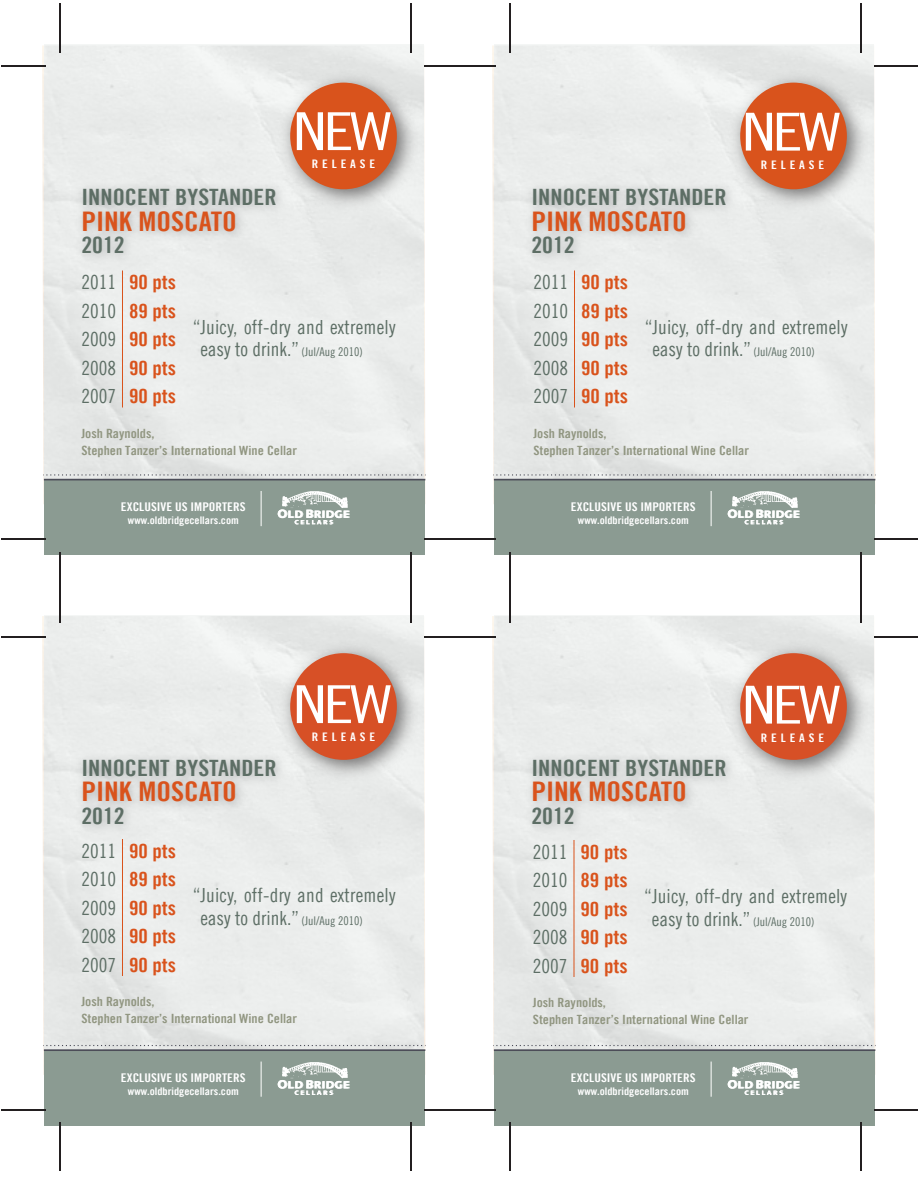
<style>
.page{position:relative;width:918px;height:1188px;background:#fff}
.page>*{position:absolute;margin:0;border:0;box-sizing:border-box;transform-origin:0 0}
.t1{font:52.35px "Trade Gothic Cond Eighteen";letter-spacing:-.05em;color:#fff;scale:1.29 1}
.t2{font:27px "Trade Gothic LT Bold Cond Twenty";color:#d9531c;scale:1.09 1}
.t3{font:22.5px "Trade Gothic LT Bold Cond Twenty";color:#5d6e65;scale:1.09 1}
.t4{font:19.5px/22.5px "Trade Gothic LT Cond Eighteen";letter-spacing:.01em;color:#5d6e65}
.t5{font:19.5px/28.5px "Trade Gothic LT Bold Cond Twenty";color:#d9531c;text-align:justify;scale:1.09 1}
.t6{font:12.75px/16.8px "Trade Gothic LT Bold Cond Twenty";color:#919681;scale:1.09 1}
.t7{font:12px "Trade Gothic LT Bold Cond Twenty";color:#fff;scale:1.1 1}
.t8{font:11.85px "Trade Gothic LT Bold Cond Twenty";letter-spacing:.3em;color:#fff;scale:1.1 1}
.t9{font:10.5px "Trade Gothic LT Bold Cond Twenty";color:#fff;scale:1.1 1}
.s1{font-family:"Trade Gothic LT Cond Eighteen";color:#5d6e65}
.s2{font-size:12px}
</style>
<div class="page">
<div style="left:495px;top:44px;width:379px;height:459px;background:#eaeceb"></div>
<div style="left:494px;top:480px;width:381px;height:75px;background:#8b9b92"></div>
<hr style="left:494px;top:479px;width:381px;height:1px;background:#4c4d58">
<svg style="left:493px;top:474px;width:383px;height:2px"></svg>
<img style="left:726px;top:65px;width:149px;height:110px">
<div style="left:740px;top:83px;width:107px;height:106px;background:#d9531c;border-radius:50%"></div>
<div style="left:45px;top:44px;width:379px;height:459px;background:#eaeceb"></div>
<div style="left:44px;top:480px;width:381px;height:75px;background:#8b9b92"></div>
<hr style="left:44px;top:479px;width:381px;height:1px;background:#4c4d58">
<svg style="left:43px;top:474px;width:383px;height:2px"></svg>
<img style="left:276px;top:65px;width:149px;height:110px">
<div style="left:290px;top:83px;width:107px;height:106px;background:#d9531c;border-radius:50%"></div>
<div style="left:45px;top:615px;width:379px;height:459px;background:#eaeceb"></div>
<div style="left:44px;top:1051px;width:381px;height:75px;background:#8b9b92"></div>
<hr style="left:44px;top:1049px;width:381px;height:2px;background:#4c4d58">
<svg style="left:43px;top:1045px;width:383px;height:1px"></svg>
<img style="left:274px;top:636px;width:151px;height:109px">
<div style="left:290px;top:653px;width:107px;height:107px;background:#d75026;border-radius:50%"></div>
<div style="left:495px;top:615px;width:379px;height:459px;background:#eaeceb"></div>
<div style="left:494px;top:1051px;width:381px;height:75px;background:#8b9b92"></div>
<hr style="left:494px;top:1049px;width:381px;height:2px;background:#4c4d58">
<svg style="left:493px;top:1045px;width:383px;height:1px"></svg>
<img style="left:724px;top:636px;width:151px;height:109px">
<div style="left:740px;top:653px;width:107px;height:107px;background:#d75026;border-radius:50%"></div>
<img style="left:525px;top:175px;width:350px;height:134px">
<hr style="left:711px;top:491px;width:1px;height:35px;background:#fff">
<svg style="left:728px;top:509px;width:71px;height:15px"></svg>
<img style="left:732px;top:491px;width:66px;height:17px">
<img style="left:75px;top:175px;width:350px;height:134px">
<hr style="left:261px;top:491px;width:1px;height:35px;background:#fff">
<svg style="left:278px;top:509px;width:71px;height:15px"></svg>
<img style="left:282px;top:491px;width:66px;height:17px">
<img style="left:75px;top:745px;width:350px;height:134px">
<hr style="left:261px;top:1062px;width:1px;height:35px;background:#fff">
<svg style="left:278px;top:1080px;width:71px;height:15px"></svg>
<img style="left:282px;top:1062px;width:66px;height:17px">
<img style="left:525px;top:745px;width:350px;height:134px">
<hr style="left:711px;top:1062px;width:1px;height:35px;background:#fff">
<svg style="left:728px;top:1080px;width:71px;height:15px"></svg>
<img style="left:732px;top:1062px;width:66px;height:17px">
<hr style="left:122px;top:839px;width:1px;height:137px;background:#d9531c">
<hr style="left:574px;top:840px;width:1px;height:137px;background:#d9531c">
<hr style="left:122px;top:270px;width:1px;height:138px;background:#d9531c">
<hr style="left:574px;top:270px;width:1px;height:138px;background:#d9531c">
<hr style="left:509px;top:3px;width:1px;height:50px;background:#231f20">
<hr style="left:860px;top:3px;width:1px;height:50px;background:#231f20">
<hr style="left:874px;top:65px;width:44px;height:2px;background:#231f20">
<hr style="left:452px;top:65px;width:44px;height:2px;background:#231f20">
<hr style="left:452px;top:539px;width:44px;height:1px;background:#231f20">
<hr style="left:860px;top:552px;width:1px;height:49px;background:#231f20">
<hr style="left:874px;top:539px;width:44px;height:1px;background:#231f20">
<hr style="left:509px;top:552px;width:1px;height:49px;background:#231f20">
<hr style="left:59px;top:3px;width:1px;height:50px;background:#231f20">
<hr style="left:410px;top:3px;width:1px;height:50px;background:#231f20">
<hr style="left:424px;top:65px;width:44px;height:2px;background:#231f20">
<hr style="left:2px;top:65px;width:44px;height:2px;background:#231f20">
<hr style="left:2px;top:539px;width:44px;height:1px;background:#231f20">
<hr style="left:410px;top:552px;width:1px;height:49px;background:#231f20">
<hr style="left:424px;top:539px;width:44px;height:1px;background:#231f20">
<hr style="left:59px;top:552px;width:1px;height:49px;background:#231f20">
<hr style="left:509px;top:573px;width:1px;height:50px;background:#231f20">
<hr style="left:860px;top:573px;width:1px;height:50px;background:#231f20">
<hr style="left:874px;top:636px;width:44px;height:1px;background:#231f20">
<hr style="left:452px;top:636px;width:44px;height:1px;background:#231f20">
<hr style="left:452px;top:1109px;width:44px;height:1px;background:#231f20">
<hr style="left:860px;top:1123px;width:1px;height:48px;background:#231f20">
<hr style="left:874px;top:1109px;width:44px;height:1px;background:#231f20">
<hr style="left:509px;top:1123px;width:1px;height:48px;background:#231f20">
<hr style="left:59px;top:573px;width:1px;height:50px;background:#231f20">
<hr style="left:410px;top:573px;width:1px;height:50px;background:#231f20">
<hr style="left:424px;top:636px;width:44px;height:1px;background:#231f20">
<hr style="left:2px;top:636px;width:44px;height:1px;background:#231f20">
<hr style="left:2px;top:1109px;width:44px;height:1px;background:#231f20">
<hr style="left:410px;top:1123px;width:1px;height:48px;background:#231f20">
<hr style="left:424px;top:1109px;width:44px;height:1px;background:#231f20">
<hr style="left:59px;top:1123px;width:1px;height:48px;background:#231f20">
<p class="t3" style="left:81px;top:184px;width:181px">INNOCENT BYSTANDER</p>
<h2 class="t2" style="left:81px;top:205px;width:144px">PINK MOSCATO</h2>
<p class="t3" style="left:81px;top:232px;width:41px">2012</p>
<h1 class="t1" style="left:293px;top:100px;width:78px">NEW</h1>
<p class="t8" style="left:312px;top:157px;width:59px">RELEASE</p>
<p class="t5" style="left:81px;top:268px;width:88px"><span class="s1">2011</span> 90 pts <span class="s1">2010</span> 89 pts <span class="s1">2009</span> 90 pts <span class="s1">2008</span> 90 pts <span class="s1">2007</span> 90 pts</p>
<p class="t6" style="left:81px;top:425px;width:199px">Josh Raynolds,<br>Stephen Tanzer’s International Wine Cellar</p>
<p class="t4" style="left:200px;top:315px;width:197px;text-indent:-8px">“Juicy, off-dry and extremely easy to drink.” <span class="s2">(Jul/Aug 2010)</span></p>
<p class="t7" style="left:121px;top:500px;width:115px">EXCLUSIVE US IMPORTERS</p>
<p class="t9" style="left:128px;top:514px;width:102px">www.oldbridgecellars.com</p>
<p class="t3" style="left:81px;top:754px;width:181px">INNOCENT BYSTANDER</p>
<h2 class="t2" style="left:81px;top:775px;width:144px">PINK MOSCATO</h2>
<p class="t3" style="left:81px;top:802px;width:41px">2012</p>
<h1 class="t1" style="left:293px;top:673px;width:78px">NEW</h1>
<p class="t8" style="left:312px;top:730px;width:59px">RELEASE</p>
<p class="t5" style="left:81px;top:836px;width:88px"><span class="s1">2011</span> 90 pts <span class="s1">2010</span> 89 pts <span class="s1">2009</span> 90 pts <span class="s1">2008</span> 90 pts <span class="s1">2007</span> 90 pts</p>
<p class="t6" style="left:81px;top:993px;width:199px">Josh Raynolds,<br>Stephen Tanzer’s International Wine Cellar</p>
<p class="t4" style="left:200px;top:884px;width:197px;text-indent:-8px">“Juicy, off-dry and extremely easy to drink.” <span class="s2">(Jul/Aug 2010)</span></p>
<p class="t7" style="left:121px;top:1070px;width:115px">EXCLUSIVE US IMPORTERS</p>
<p class="t9" style="left:128px;top:1085px;width:102px">www.oldbridgecellars.com</p>
<p class="t3" style="left:531px;top:184px;width:181px">INNOCENT BYSTANDER</p>
<h2 class="t2" style="left:531px;top:205px;width:144px">PINK MOSCATO</h2>
<p class="t3" style="left:531px;top:232px;width:41px">2012</p>
<h1 class="t1" style="left:742px;top:101px;width:78px">NEW</h1>
<p class="t8" style="left:761px;top:157px;width:59px">RELEASE</p>
<p class="t5" style="left:533px;top:268px;width:88px"><span class="s1">2011</span> 90 pts <span class="s1">2010</span> 89 pts <span class="s1">2009</span> 90 pts <span class="s1">2008</span> 90 pts <span class="s1">2007</span> 90 pts</p>
<p class="t6" style="left:533px;top:425px;width:199px">Josh Raynolds,<br>Stephen Tanzer’s International Wine Cellar</p>
<p class="t4" style="left:652px;top:315px;width:197px;text-indent:-8px">“Juicy, off-dry and extremely easy to drink.” <span class="s2">(Jul/Aug 2010)</span></p>
<p class="t7" style="left:571px;top:500px;width:115px">EXCLUSIVE US IMPORTERS</p>
<p class="t9" style="left:578px;top:514px;width:102px">www.oldbridgecellars.com</p>
<p class="t3" style="left:531px;top:754px;width:181px">INNOCENT BYSTANDER</p>
<h2 class="t2" style="left:531px;top:775px;width:144px">PINK MOSCATO</h2>
<p class="t3" style="left:531px;top:802px;width:41px">2012</p>
<h1 class="t1" style="left:742px;top:674px;width:78px">NEW</h1>
<p class="t8" style="left:761px;top:730px;width:59px">RELEASE</p>
<p class="t5" style="left:533px;top:837px;width:88px"><span class="s1">2011</span> 90 pts <span class="s1">2010</span> 89 pts <span class="s1">2009</span> 90 pts <span class="s1">2008</span> 90 pts <span class="s1">2007</span> 90 pts</p>
<p class="t6" style="left:533px;top:994px;width:199px">Josh Raynolds,<br>Stephen Tanzer’s International Wine Cellar</p>
<p class="t4" style="left:652px;top:885px;width:197px;text-indent:-8px">“Juicy, off-dry and extremely easy to drink.” <span class="s2">(Jul/Aug 2010)</span></p>
<p class="t7" style="left:571px;top:1070px;width:115px">EXCLUSIVE US IMPORTERS</p>
<p class="t9" style="left:578px;top:1085px;width:102px">www.oldbridgecellars.com</p>
</div>
